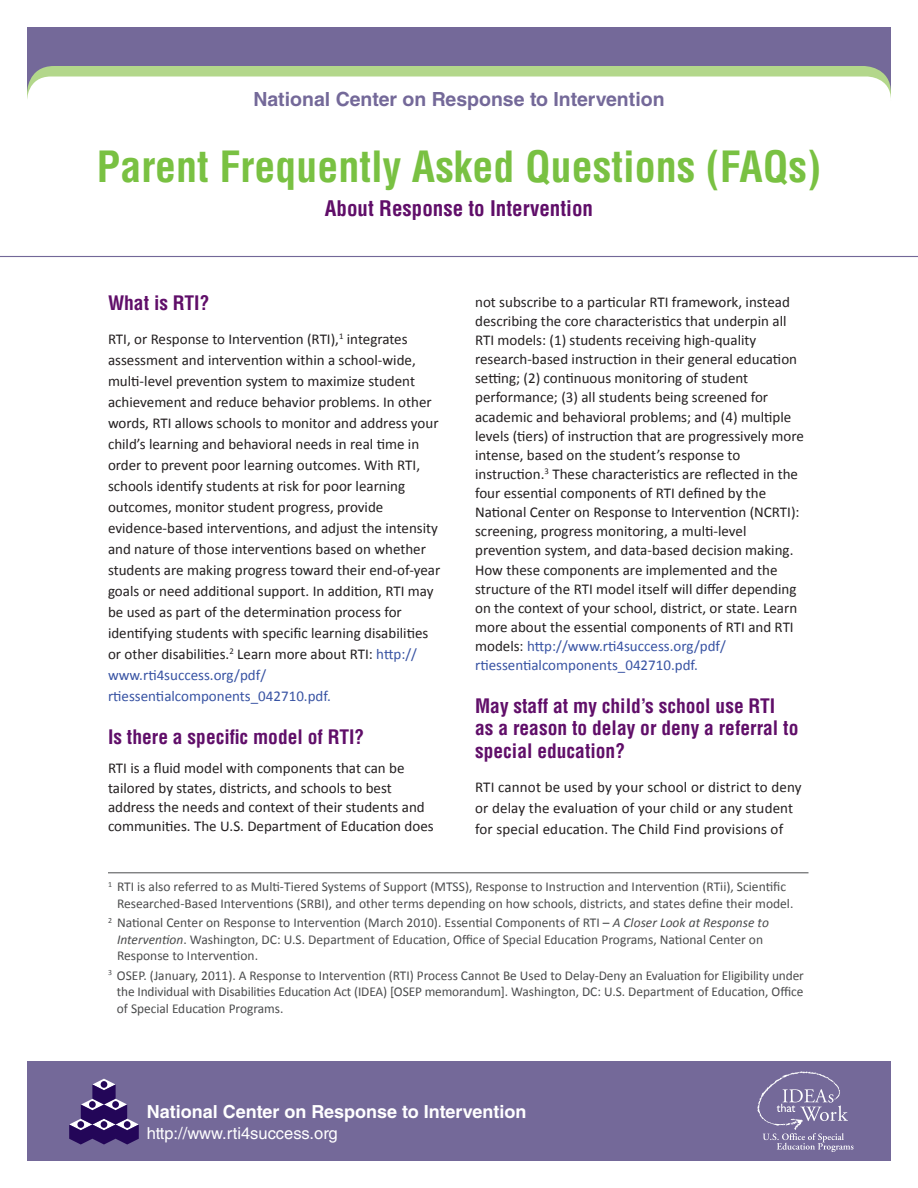
<style>
.page{position:relative;width:918px;height:1188px;background:#fff}
.page>*{position:absolute;margin:0;border:0;box-sizing:border-box;transform-origin:0 0}
.Title_3_-_2313{font:700 condensed 42px "Helvetica LT Std";color:#79c142}
.Title_3_-_2313-2{font:700 condensed 21px "Helvetica LT Std";color:#600e69}
.Head_2{font:700 condensed 19.5px/22.5px "Helvetica LT Std";color:#600e69}
.t1{font:700 19.5px "Helvetica LT Std";color:#746999}
.t2{font:700 18px "Helvetica LT Std";color:#fff}
.t3{font:16.5px "Helvetica LT Std";color:#fff}
.Body{font:15px/19.2px "Calibri";color:#231f20}
.References{font:13.5px/16.5px "Calibri";color:#4b4c4d}
.References_1st_Line{font:13.5px/16.5px "Calibri";color:#4b4c4d}
.s1{color:#3853a3}
.s2{font-style:italic}
</style>
<div class="page">
<svg style="left:27px;top:27px;width:864px;height:66px;fill:#746999"></svg>
<div style="left:27px;top:1061px;width:864px;height:100px;background:#746999"></div>
<hr style="left:0;top:256px;width:918px;height:1px;background:#726898">
<svg style="left:69px;top:1079px;width:70px;height:66px"></svg>
<div style="left:101px;top:1081px;width:6px;height:7px;background:#230658;border-radius:50%"></div>
<svg style="left:757px;top:1071px;width:97px;height:81px"></svg>
<hr style="left:108px;top:873px;width:700px;height:1px;background:#4b4c4d">
<h3 class="t1" style="left:253px;top:87px;width:413px">National Center on Response to Intervention</h3>
<p class="Title_3_-_2313" style="left:97px;top:140px;width:726px">Parent Frequently Asked Questions (FAQs)</p>
<p class="Title_3_-_2313-2" style="left:325px;top:195px;width:270px">About Response to Intervention</p>
<p class="Head_2" style="left:108px;top:291px;width:103px">What is RTI?</p>
<p class="Body" style="left:108px;top:329px;width:334px;line-height:21px">RTI, or Response to Intervention (RTI),<sup>1</sup> integrates assessment and intervention within a school-wide, multi-level prevention system to maximize student achievement and reduce behavior problems. In other words, RTI allows schools to monitor and address your child’s learning and behavioral needs in real time in order to prevent poor learning outcomes. With RTI, schools identify students at risk for poor learning outcomes, monitor student progress, provide evidence-based interventions, and adjust the intensity and nature of those interventions based on whether students are making progress toward their end-of-year goals or need additional support. In addition, RTI may be used as part of the determination process for identifying students with specific learning disabilities or other disabilities.<sup>2</sup> Learn more about RTI: <span class="s1">http:// www.rti4success.org/pdf/ rtiessentialcomponents_042710.pdf.</span></p>
<p class="Head_2" style="left:108px;top:725px;width:258px">Is there a specific model of RTI?</p>
<p class="Body" style="left:108px;top:759px;width:327px">RTI is a fluid model with components that can be tailored by states, districts, and schools to best address the needs and context of their students and communities. The U.S. Department of Education does</p>
<p class="Body" style="left:475px;top:292px;width:330px">not subscribe to a particular RTI framework, instead describing the core characteristics that underpin all RTI models: (1) students receiving high-quality research-based instruction in their general education setting; (2) continuous monitoring of student performance; (3) all students being screened for academic and behavioral problems; and (4) multiple levels (tiers) of instruction that are progressively more intense, based on the student’s response to instruction.<sup>3</sup> These characteristics are reflected in the four essential components of RTI defined by the National Center on Response to Intervention (NCRTI): screening, progress monitoring, a multi-level prevention system, and data-based decision making.<br>How these components are implemented and the structure of the RTI model itself will differ depending on the context of your school, district, or state. Learn more about the essential components of RTI and RTI models: <span class="s1">http://www.rti4success.org/pdf/ rtiessentialcomponents_042710.pdf.</span></p>
<p class="Head_2" style="left:475px;top:694px;width:325px">May staff at my child’s school use RTI as a reason to delay or deny a referral to special education?</p>
<p class="Body" style="left:475px;top:777px;width:328px;line-height:21px">RTI cannot be used by your school or district to deny or delay the evaluation of your child or any student for special education. The Child Find provisions of</p>
<p class="References_1st_Line" style="left:117px;top:878px;width:678px;text-indent:-9px"><sup>1</sup> RTI is also referred to as Multi-Tiered Systems of Support (MTSS), Response to Instruction and Intervention (RTii), Scientific<br>Researched-Based Interventions (SRBI), and other terms depending on how schools, districts, and states define their model.</p>
<p class="References" style="left:117px;top:914px;width:653px;text-indent:-9px"><sup>2</sup> National Center on Response to Intervention (March 2010). Essential Components of RTI – <span class="s2">A Closer Look at Response to<br>Intervention</span>. Washington, DC: U.S. Department of Education, Office of Special Education Programs, National Center on<br>Response to Intervention.</p>
<p class="References" style="left:117px;top:967px;width:688px;text-align:justify;text-indent:-9px"><sup>3</sup> OSEP. (January, 2011). A Response to Intervention (RTI) Process Cannot Be Used to Delay-Deny an Evaluation for Eligibility under the Individual with Disabilities Education Act (IDEA) [OSEP memorandum]. Washington, DC: U.S. Department of Education, Office of Special Education Programs.</p>
<p class="t2" style="left:147px;top:1101px;width:381px">National Center on Response to Intervention</p>
<p class="t3" style="left:147px;top:1124px;width:192px">http://www.rti4success.org</p>
</div>
